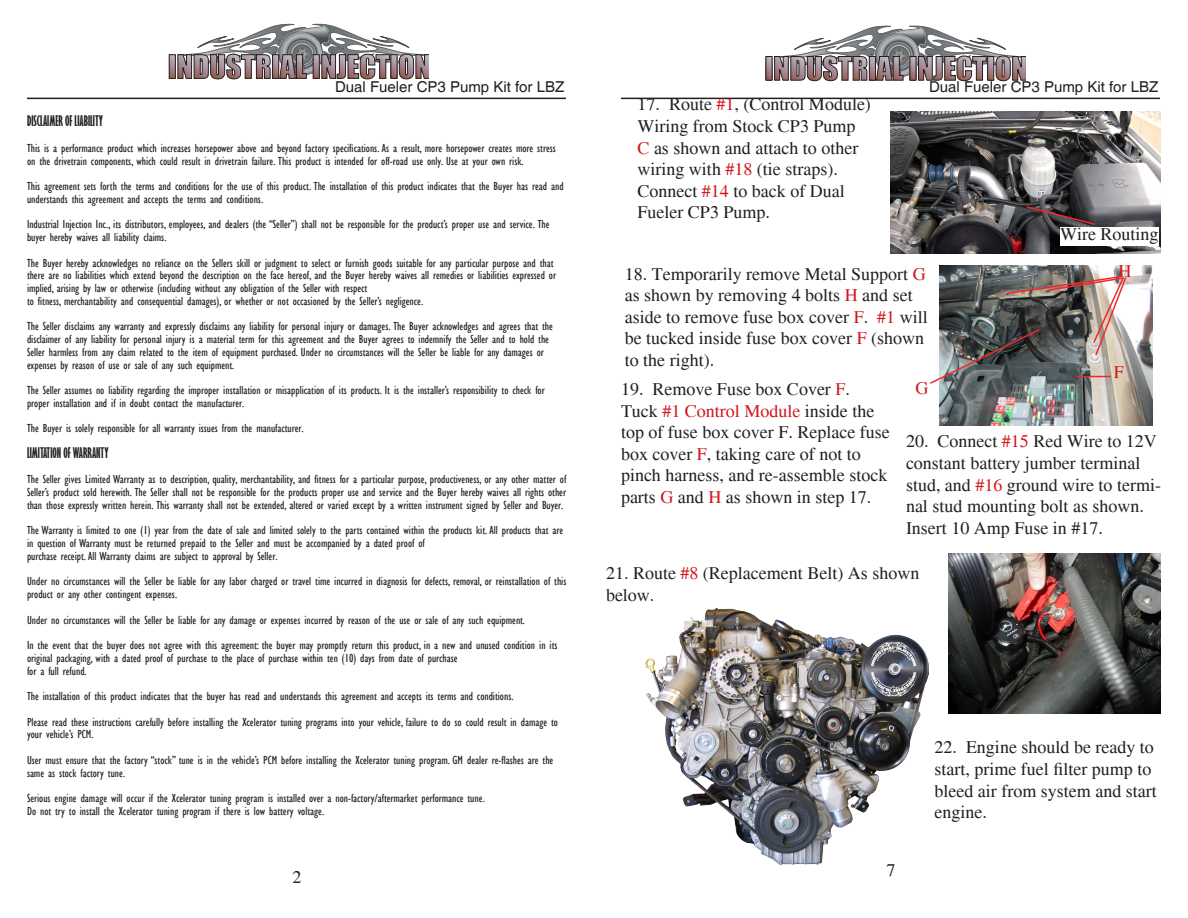
<style>
.page{position:relative;width:1188px;height:918px;background:#fff}
.page>*{position:absolute;margin:0;border:0;box-sizing:border-box;transform-origin:0 0}
.t1{font:18px/21.6px "Times";color:#231f20}
.t2{font:18px "Times";color:#d2161e}
.t3{font:15px "Helvetica";color:#231f20}
.t4{font:700 extra-condensed 13.5px "Gill Sans";color:#231f20}
.t5{font:condensed 12px/12.8px "Gill Sans";color:#231f20}
.s1{color:#d2161e}
</style>
<div class="page">
<hr style="left:621px;top:98px;width:539px;height:1px;background:#231f20">
<hr style="left:27px;top:98px;width:539px;height:1px;background:#231f20">
<svg style="left:169px;top:24px;width:259px;height:56px"></svg>
<svg style="left:766px;top:26px;width:259px;height:55px"></svg>
<img style="left:948px;top:554px;width:213px;height:159px">
<img style="left:890px;top:111px;width:271px;height:143px">
<svg style="left:1025px;top:205px;width:72px;height:21px;background:#4a3c40"></svg>
<div style="left:1060px;top:227px;width:99px;height:19px;background:#fff"></div>
<img style="left:940px;top:266px;width:213px;height:159px">
<img style="left:930px;top:275px;width:198px;height:110px">
<img style="left:645px;top:608px;width:284px;height:257px">
<p class="t3" style="left:335px;top:78px;width:231px">Dual Fueler CP3 Pump Kit for LBZ</p>
<p class="t3" style="left:929px;top:78px;width:231px">Dual Fueler CP3 Pump Kit for LBZ</p>
<p class="t4" style="left:27px;top:113px;width:78px">DISCLAIMER OF LIABILITY</p>
<p class="t5" style="left:27px;top:142px;width:530px">This is a performance product which increases horsepower above and beyond factory specifications. As a result, more horsepower creates more stress on the drivetrain components, which could result in drivetrain failure. This product is intended for off-road use only. Use at your own risk.</p>
<p class="t5" style="left:27px;top:180px;width:538px">This agreement sets forth the terms and conditions for the use of this product. The installation of this product indicates that the Buyer has read and understands this agreement and accepts the terms and conditions.</p>
<p class="t5" style="left:27px;top:218px;width:524px">Industrial Injection Inc., its distributors, employees, and dealers (the “Seller”) shall not be responsible for the product’s proper use and service. The buyer hereby waives all liability claims.</p>
<p class="t5" style="left:27px;top:256px;width:531px">The Buyer hereby acknowledges no reliance on the Sellers skill or judgment to select or furnish goods suitable for any particular purpose and that there are no liabilities which extend beyond the description on the face hereof, and the Buyer hereby waives all remedies or liabilities expressed or implied, arising by law or otherwise (including without any obligation of the Seller with respect</p>
<p class="t5" style="left:27px;top:295px;width:398px">to fitness, merchantability and consequential damages), or whether or not occasioned by the Seller’s negligence.</p>
<p class="t5" style="left:27px;top:320px;width:527px">The Seller disclaims any warranty and expressly disclaims any liability for personal injury or damages. The Buyer acknowledges and agrees that the disclaimer of any liability for personal injury is a material term for this agreement and the Buyer agrees to indemnify the Seller and to hold the Seller harmless from any claim related to the item of equipment purchased. Under no circumstances will the Seller be liable for any damages or expenses by reason of use or sale of any such equipment.</p>
<p class="t5" style="left:27px;top:384px;width:519px">The Seller assumes no liability regarding the improper installation or misapplication of its products. It is the installer’s responsibility to check for proper installation and if in doubt contact the manufacturer.</p>
<p class="t5" style="left:27px;top:422px;width:278px">The Buyer is solely responsible for all warranty issues from the manufacturer.</p>
<p class="t4" style="left:27px;top:444px;width:83px">LIMITATION OF WARRANTY</p>
<p class="t5" style="left:27px;top:473px;width:541px;text-align:justify">The Seller gives Limited Warranty as to description, quality, merchantability, and fitness for a particular purpose, productiveness, or any other matter of Seller’s product sold herewith. The Seller shall not be responsible for the products proper use and service and the Buyer hereby waives all rights other than those expressly written herein. This warranty shall not be extended, altered or varied except by a written instrument signed by Seller and Buyer.</p>
<p class="t5" style="left:27px;top:524px;width:538px">The Warranty is limited to one (1) year from the date of sale and limited solely to the parts contained within the products kit. All products that are in question of Warranty must be returned prepaid to the Seller and must be accompanied by a dated proof of</p>
<p class="t5" style="left:27px;top:550px;width:252px">purchase receipt. All Warranty claims are subject to approval by Seller.</p>
<p class="t5" style="left:27px;top:575px;width:541px">Under no circumstances will the Seller be liable for any labor charged or travel time incurred in diagnosis for defects, removal, or reinstallation of this product or any other contingent expenses.</p>
<p class="t5" style="left:27px;top:613px;width:500px">Under no circumstances will the Seller be liable for any damage or expenses incurred by reason of the use or sale of any such equipment.</p>
<p class="t5" style="left:27px;top:639px;width:532px">In the event that the buyer does not agree with this agreement: the buyer may promptly return this product, in a new and unused condition in its original packaging, with a dated proof of purchase to the place of purchase within ten (10) days from date of purchase</p>
<p class="t5" style="left:27px;top:664px;width:61px">for a full refund.</p>
<p class="t5" style="left:27px;top:690px;width:488px">The installation of this product indicates that the buyer has read and understands this agreement and accepts its terms and conditions.</p>
<p class="t5" style="left:27px;top:715px;width:533px">Please read these instructions carefully before installing the Xcelerator tuning programs into your vehicle, failure to do so could result in damage to your vehicle’s PCM.</p>
<p class="t5" style="left:27px;top:754px;width:528px">User must ensure that the factory “stock” tune is in the vehicle’s PCM before installing the Xcelerator tuning program. GM dealer re-flashes are the same as stock factory tune.</p>
<p class="t5" style="left:27px;top:792px;width:459px">Serious engine damage will occur if the Xcelerator tuning program is installed over a non-factory/aftermarket performance tune.</p>
<p class="t5" style="left:27px;top:805px;width:299px">Do not try to install the Xcelerator tuning program if there is low battery voltage.</p>
<p class="t1" style="left:292px;top:867px;width:10px">2</p>
<p class="t1" style="left:638px;top:94px;width:235px">17. Route <span class="s1">#1</span>, (Control Module)<br>Wiring from Stock CP3 Pump<br><span class="s1">C</span> as shown and attach to other wiring with <span class="s1">#18</span> (tie straps).<br>Connect <span class="s1">#14</span> to back of Dual<br>Fueler CP3 Pump.</p>
<p class="t1" style="left:1060px;top:223px;width:100px">Wire Routing</p>
<p class="t2" style="left:1119px;top:261px;width:14px">H</p>
<p class="t1" style="left:625px;top:263px;width:304px">18. Temporarily remove Metal Support <span class="s1">G </span>as shown by removing 4 bolts <span class="s1">H</span> and set aside to remove fuse box cover <span class="s1">F</span>. <span class="s1">#1</span> will be tucked inside fuse box cover <span class="s1">F</span> (shown to the right).</p>
<p class="t2" style="left:915px;top:378px;width:14px">G</p>
<p class="t2" style="left:1114px;top:362px;width:12px">F</p>
<p class="t1" style="left:621px;top:378px;width:270px">19. Remove Fuse box Cover <span class="s1">F</span>.<br>Tuck <span class="s1">#1 Control Module</span> inside the top of fuse box cover F. Replace fuse box cover <span class="s1">F</span>, taking care of not to pinch harness, and re-assemble stock parts <span class="s1">G</span> and <span class="s1">H</span> as shown in step 17.</p>
<p class="t1" style="left:906px;top:431px;width:256px">20. Connect <span class="s1">#15</span> Red Wire to 12V constant battery jumber terminal stud, and <span class="s1">#16</span> ground wire to termi&shy;nal stud mounting bolt as shown.<br>Insert 10 Amp Fuse in #17.</p>
<p class="t1" style="left:606px;top:563px;width:315px">21. Route <span class="s1">#8</span> (Replacement Belt) As shown below.</p>
<p class="t1" style="left:886px;top:860px;width:10px">7</p>
<p class="t1" style="left:934px;top:737px;width:224px">22. Engine should be ready to start, prime fuel filter pump to bleed air from system and start engine.</p>
</div>
